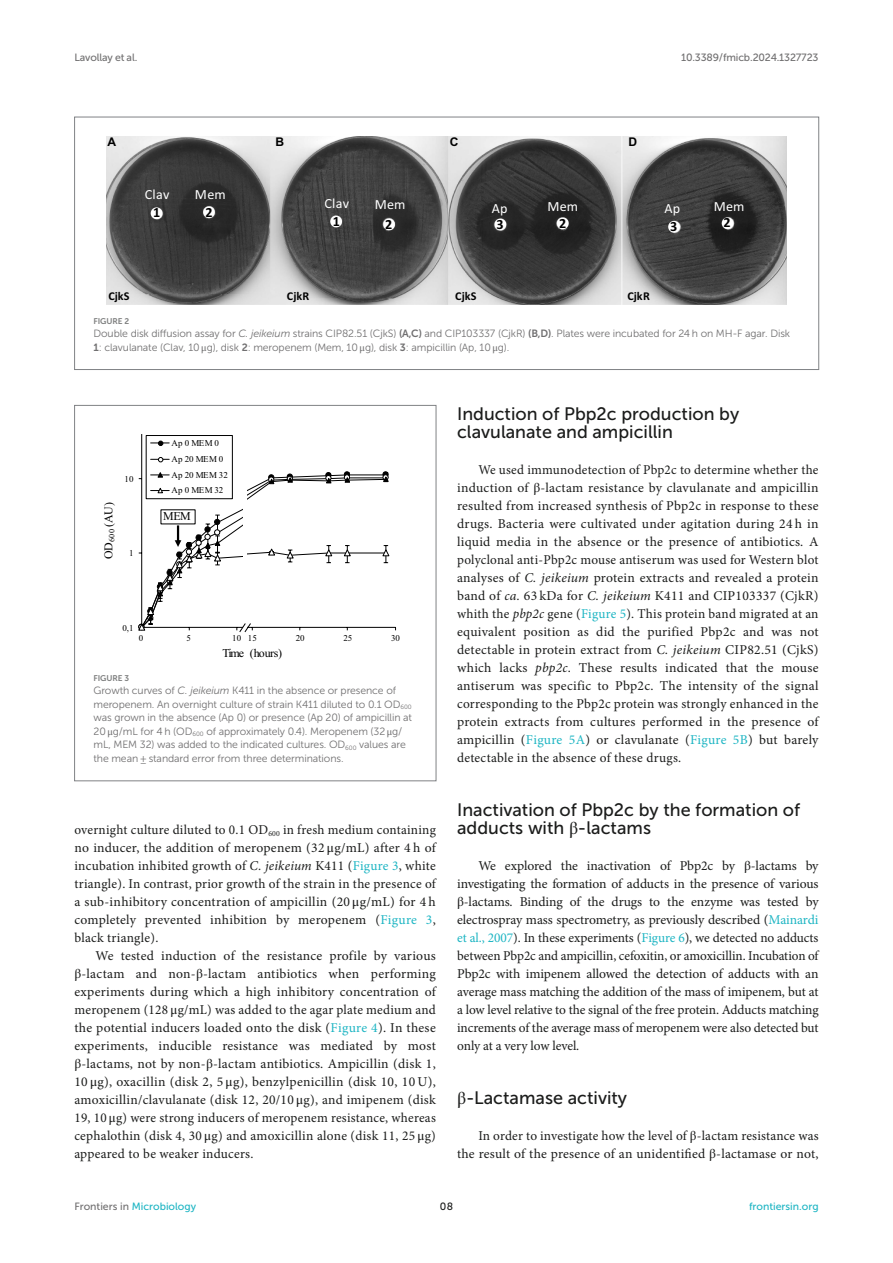
<style>
.page{position:relative;width:893px;height:1263px;background:#fff}
.page>*{position:absolute;margin:0;border:0;box-sizing:border-box;transform-origin:0 0}
.HEAD_2{font:18px/18px "Museo Sans 500";color:#1b1c1b}
.t1{font:14.1px "Calibri";letter-spacing:.015em;color:#fff}
.t2{font:700 14.1px "Calibri";color:#000}
.TEXT_FLUSH{font:13.5px/18px "Minion Pro";letter-spacing:.01em;color:#1b1c1b;text-align:justify}
.TEXT{font:13.5px/18px "Minion Pro";letter-spacing:.02em;color:#1b1c1b;text-align:justify}
.t3{font:700 12px "Calibri";letter-spacing:.01em;color:#000}
.t4{font:12px "Times New Roman";letter-spacing:-.065em;color:#000}
.t5{font:700 12px "Arial";color:#000}
.t6{font:11.85px "Times New Roman";color:#000}
.FIG_LEG{font:10.5px/13.5px "Museo Sans 300";letter-spacing:-.01em;color:#706f70}
.t7{font:10.5px "Museo Sans 500";letter-spacing:-.015em;color:#706f70}
.t8{font:10.5px "Museo Sans 500";color:#1db5c3}
.t9{font:10.5px "Museo Sans 500";color:#1b1c1b}
.t10{font:9px/15.8px "Times New Roman";color:#000}
.FIG_HD{font:8.25px "Museo Sans 700";letter-spacing:-.01em;color:#7e7f7f}
.s1{font-style:italic}
.s2{font-family:"Museo Sans 700"}
.s3{font-family:"STIX General"}
.s4{color:#1db5c3}
.s5{color:#706f70}
</style>
<div class="page">
<img style="left:106px;top:136px;width:681px;height:169px">
<div style="left:74px;top:117px;width:745px;height:253px;border:1px solid #808285"></div>
<svg style="left:138px;top:434px;width:259px;height:199px"></svg>
<div style="left:74px;top:405px;width:362px;height:376px;border:1px solid #808285"></div>
<p class="t7" style="left:74px;top:51px;width:64px">Lavollay et al.</p>
<p class="t7" style="left:681px;top:51px;width:139px">10.3389/fmicb.2024.1327723</p>
<p class="t5" style="left:108px;top:134px;width:10px">A</p>
<p class="t5" style="left:275px;top:134px;width:10px">B</p>
<p class="t5" style="left:450px;top:134px;width:10px">C</p>
<p class="t5" style="left:628px;top:134px;width:10px">D</p>
<p class="t1" style="left:145px;top:184px;width:26px">Clav</p>
<p class="t1" style="left:195px;top:185px;width:32px">Mem</p>
<p class="t2" style="left:153px;top:203px;width:9px">1</p>
<p class="t2" style="left:205px;top:202px;width:9px">2</p>
<p class="t1" style="left:325px;top:193px;width:26px">Clav</p>
<p class="t1" style="left:375px;top:194px;width:32px">Mem</p>
<p class="t1" style="left:492px;top:199px;width:17px">Ap</p>
<p class="t1" style="left:547px;top:197px;width:32px">Mem</p>
<p class="t1" style="left:665px;top:199px;width:17px">Ap</p>
<p class="t1" style="left:714px;top:197px;width:32px">Mem</p>
<p class="t2" style="left:333px;top:211px;width:9px">1</p>
<p class="t2" style="left:385px;top:214px;width:9px">2</p>
<p class="t2" style="left:723px;top:213px;width:9px">2</p>
<p class="t2" style="left:497px;top:214px;width:9px">3</p>
<p class="t2" style="left:559px;top:213px;width:9px">2</p>
<p class="t2" style="left:670px;top:217px;width:9px">3</p>
<p class="t3" style="left:108px;top:287px;width:23px">CjkS</p>
<p class="t3" style="left:287px;top:287px;width:24px">CjkR</p>
<p class="t3" style="left:455px;top:287px;width:23px">CjkS</p>
<p class="t3" style="left:627px;top:287px;width:24px">CjkR</p>
<p class="FIG_HD" style="left:94px;top:316px;width:37px">FIGURE 2</p>
<p class="FIG_LEG" style="left:94px;top:327px;width:698px">Double disk diffusion assay for <span class="s1">C. jeikeium</span> strains CIP82.51 (CjkS) <span class="s2">(A,C)</span> and CIP103337 (CjkR) <span class="s2">(B,D)</span>. Plates were incubated for 24 h on MH-F agar. Disk<br><span class="s2">1</span>: clavulanate (Clav, 10 <span class="s3">μ</span>g), disk <span class="s2">2</span>: meropenem (Mem, 10 <span class="s3">μ</span>g), disk <span class="s2">3</span>: ampicillin (Ap, 10 <span class="s3">μ</span>g).</p>
<p class="t6" style="left:104px;top:559px;width:58px;rotate:-90deg">OD<sub>600</sub> (AU)</p>
<p class="t10" style="left:125px;top:472px;width:10px">10</p>
<p class="t10" style="left:129px;top:546px;width:6px">1</p>
<p class="t10" style="left:122px;top:621px;width:13px">0,1</p>
<p class="t10" style="left:171px;top:436px;width:58px">Ap 0 MEM 0<br>Ap 20 MEM 0<br>Ap 20 MEM 32<br>Ap 0 MEM 32</p>
<p class="t4" style="left:163px;top:512px;width:29px">MEM</p>
<p class="t10" style="left:248px;top:631px;width:10px">15</p>
<p class="t10" style="left:296px;top:631px;width:10px">20</p>
<p class="t10" style="left:343px;top:631px;width:10px">25</p>
<p class="t10" style="left:391px;top:631px;width:10px">30</p>
<p class="t4" style="left:222px;top:648px;width:61px">Time (hours)</p>
<p class="t10" style="left:139px;top:631px;width:6px">0</p>
<p class="t10" style="left:187px;top:631px;width:6px">5</p>
<p class="t10" style="left:232px;top:631px;width:10px">10</p>
<p class="FIG_HD" style="left:94px;top:673px;width:37px">FIGURE 3</p>
<p class="FIG_LEG" style="left:94px;top:684px;width:320px">Growth curves of <span class="s1">C. jeikeium</span> K411 in the absence or presence of meropenem. An overnight culture of strain K411 diluted to 0.1 OD<sub>600 </sub>was grown in the absence (Ap 0) or presence (Ap 20) of ampicillin at 20 <span class="s3">μ</span>g/mL for 4 h (OD<sub>600</sub> of approximately 0.4). Meropenem (32 <span class="s3">μ</span>g/ mL, MEM 32) was added to the indicated cultures. OD<sub>600</sub> values are the mean ± standard error from three determinations.</p>
<p class="TEXT" style="left:74px;top:821px;width:363px">overnight culture diluted to 0.1 OD<sub>600</sub> in fresh medium containing no inducer, the addition of meropenem (32 <span class="s3">μ</span>g/mL) after 4 h of incubation inhibited growth of <span class="s1">C. jeikeium</span> K411 (<span class="s4">Figure 3</span>, white triangle). In contrast, prior growth of the strain in the presence of a sub-inhibitory concentration of ampicillin (20 <span class="s3">μ</span>g/mL) for 4 h completely prevented inhibition by meropenem (<span class="s4">Figure 3</span>, black triangle).</p>
<p class="TEXT" style="left:74px;top:947px;width:363px;text-indent:21px">We tested induction of the resistance profile by various <span class="s3">β</span>-lactam and non-<span class="s3">β</span>-lactam antibiotics when performing experiments during which a high inhibitory concentration of meropenem (128 <span class="s3">μ</span>g/mL) was added to the agar plate medium and the potential inducers loaded onto the disk (<span class="s4">Figure 4</span>). In these experiments, inducible resistance was mediated by most <span class="s3">β</span>-lactams, not by non-<span class="s3">β</span>-lactam antibiotics. Ampicillin (disk 1, 10 <span class="s3">μ</span>g), oxacillin (disk 2, 5 <span class="s3">μ</span>g), benzylpenicillin (disk 10, 10 U), amoxicillin/clavulanate (disk 12, 20/10 <span class="s3">μ</span>g), and imipenem (disk 19, 10 <span class="s3">μ</span>g) were strong inducers of meropenem resistance, whereas cephalothin (disk 4, 30 <span class="s3">μ</span>g) and amoxicillin alone (disk 11, 25 <span class="s3">μ</span>g) appeared to be weaker inducers.</p>
<p class="HEAD_2" style="left:457px;top:405px;width:284px">Induction of Pbp2c production by clavulanate and ampicillin</p>
<p class="TEXT_FLUSH" style="left:457px;top:461px;width:363px;text-indent:21px">We used immunodetection of Pbp2c to determine whether the induction of <span class="s3">β</span>-lactam resistance by clavulanate and ampicillin resulted from increased synthesis of Pbp2c in response to these drugs. Bacteria were cultivated under agitation during 24 h in liquid media in the absence or the presence of antibiotics. A polyclonal anti-Pbp2c mouse antiserum was used for Western blot analyses of <span class="s1">C. jeikeium</span> protein extracts and revealed a protein band of <span class="s1">ca.</span> 63 kDa for <span class="s1">C. jeikeium</span> K411 and CIP103337 (CjkR) whith the <span class="s1">pbp2c</span> gene (<span class="s4">Figure 5</span>). This protein band migrated at an equivalent position as did the purified Pbp2c and was not detectable in protein extract from <span class="s1">C. jeikeium</span> CIP82.51 (CjkS) which lacks <span class="s1">pbp2c</span>. These results indicated that the mouse antiserum was specific to Pbp2c. The intensity of the signal corresponding to the Pbp2c protein was strongly enhanced in the protein extracts from cultures performed in the presence of ampicillin (<span class="s4">Figure 5A</span>) or clavulanate (<span class="s4">Figure 5B</span>) but barely detectable in the absence of these drugs.</p>
<p class="HEAD_2" style="left:457px;top:801px;width:344px">Inactivation of Pbp2c by the formation of adducts with <span class="s3">β</span>-lactams</p>
<p class="TEXT_FLUSH" style="left:457px;top:857px;width:363px;text-indent:21px">We explored the inactivation of Pbp2c by <span class="s3">β</span>-lactams by investigating the formation of adducts in the presence of various <span class="s3">β</span>-lactams. Binding of the drugs to the enzyme was tested by electrospray mass spectrometry, as previously described (<span class="s4">Mainardi et al., 2007</span>). In these experiments (<span class="s4">Figure 6</span>), we detected no adducts between Pbp2c and ampicillin, cefoxitin, or amoxicillin. Incubation of Pbp2c with imipenem allowed the detection of adducts with an average mass matching the addition of the mass of imipenem, but at a low level relative to the signal of the free protein. Adducts matching increments of the average mass of meropenem were also detected but only at a very low level.</p>
<p class="HEAD_2" style="left:457px;top:1089px;width:172px"><span class="s3">β</span>-Lactamase activity</p>
<p class="TEXT_FLUSH" style="left:457px;top:1127px;width:363px;text-align:right">In order to investigate how the level of <span class="s3">β</span>-lactam resistance was<br>the result of the presence of an unidentified <span class="s3">β</span>-lactamase or not,</p>
<p class="t8" style="left:74px;top:1200px;width:123px"><span class="s5">Frontiers in</span> Microbiology</p>
<p class="t9" style="left:440px;top:1200px;width:15px">08</p>
<p class="t8" style="left:749px;top:1200px;width:71px">frontiersin.org</p>
</div>
